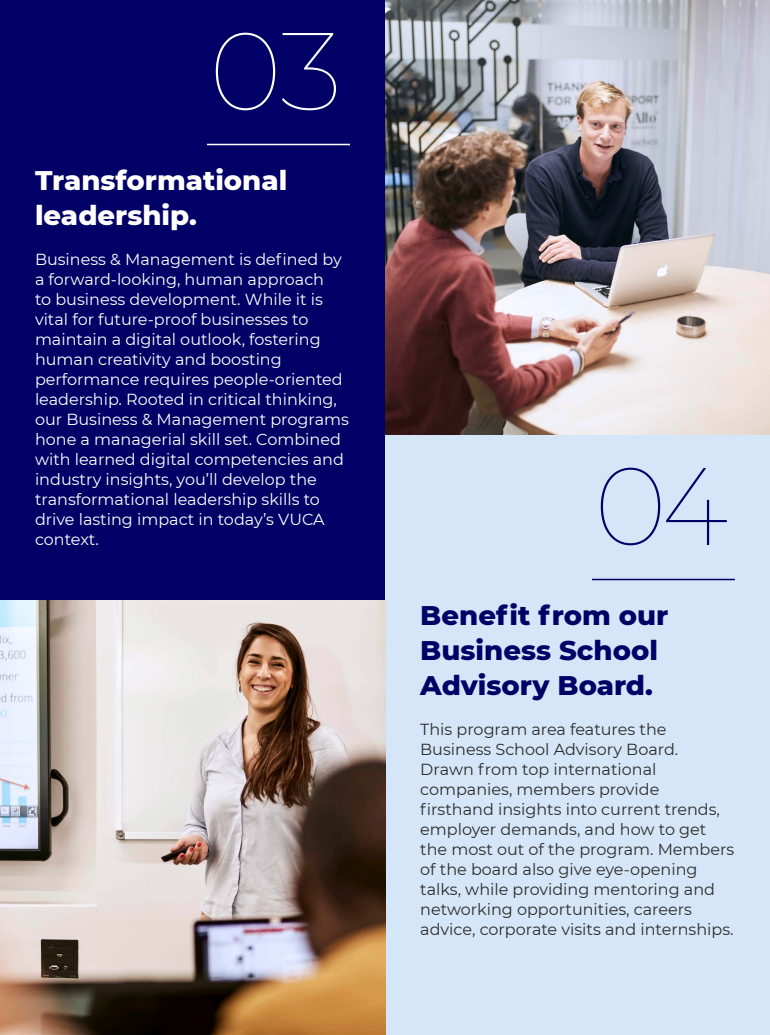
<style>
.page{position:relative;width:770px;height:1035px;background:#fff}
.page>*{position:absolute;margin:0;border:0;box-sizing:border-box;transform-origin:0 0}
.t1{font:100 110px "Montserrat";color:#006}
.t2{font:100 110px "Montserrat";color:#fff}
.t3{font:800 27.5px/35px "Montserrat";color:#006}
.t4{font:800 27.5px/35px "Montserrat";color:#fff}
.t5{font:16px/20px "Montserrat";color:#fff}
.t6{font:16px/20px "Montserrat";color:#2e2d2c}
</style>
<div class="page">
<div style="left:385px;top:435px;width:385px;height:600px;background:#d4e6f7"></div>
<hr style="left:592px;top:579px;width:143px;height:1px;background:#006">
<img style="left:0;top:600px;width:385px;height:435px">
<img style="left:385px;top:0;width:385px;height:435px">
<div style="left:0;top:0;width:385px;height:600px;background:#006"></div>
<hr style="left:207px;top:144px;width:143px;height:1px;background:#fff">
<h1 class="t2" style="left:207px;top:-2px;width:144px">03</h1>
<h2 class="t4" style="left:35px;top:161px;width:254px">Transformational leadership.</h2>
<p class="t5" style="left:35px;top:249px;width:316px">Business &amp; Management is defined by a forward-looking, human approach<br>to business development. While it is vital for future-proof businesses to maintain a digital outlook, fostering human creativity and boosting performance requires people-oriented leadership. Rooted in critical thinking, our Business &amp; Management programs hone a managerial skill set. Combined with learned digital competencies and industry insights, you’ll develop the transformational leadership skills to drive lasting impact in today’s VUCA context.</p>
<h1 class="t1" style="left:592px;top:433px;width:144px">04</h1>
<h2 class="t3" style="left:420px;top:596px;width:250px">Benefit from our<br>Business School<br>Advisory Board.</h2>
<p class="t6" style="left:420px;top:719px;width:316px">This program area features the Business School Advisory Board.<br>Drawn from top international companies, members provide firsthand insights into current trends, employer demands, and how to get the most out of the program. Members of the board also give eye-opening talks, while providing mentoring and networking opportunities, careers advice, corporate visits and internships.</p>
</div>
